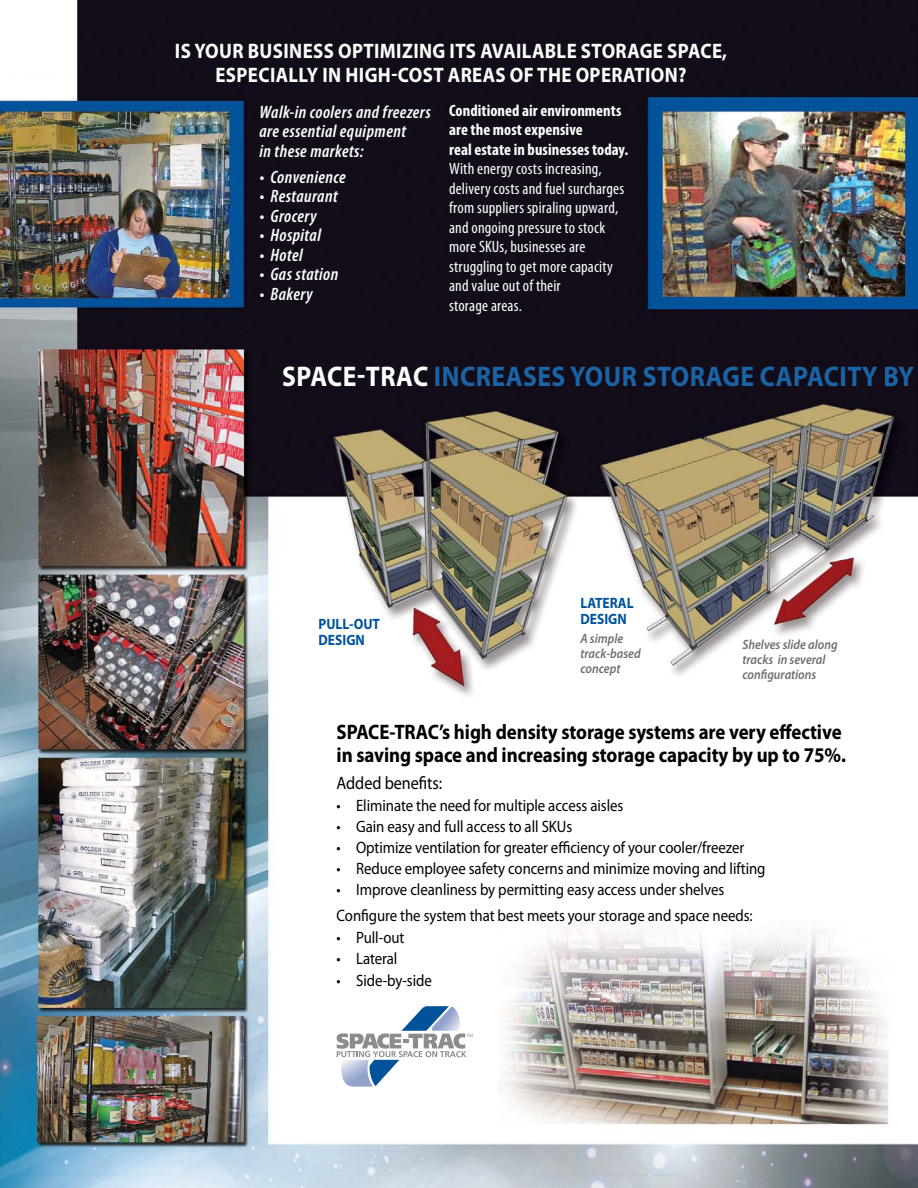
<style>
.page{position:relative;width:918px;height:1188px;background:#fff}
.page>*{position:absolute;margin:0;border:0;box-sizing:border-box;transform-origin:0 0}
.t1{font:700 28.5px "Myriad Pro";color:#1a64a5;scale:.9 1}
.t2{font:700 28.5px "Myriad Pro";letter-spacing:.02em;color:#fff;scale:.9 1}
.t3{font:700 21px/22.5px "Myriad Pro";letter-spacing:-.005em;color:#000;scale:.9 1}
.t4{font:700 21px "Myriad Pro";letter-spacing:.02em;color:#fff;scale:.9 1}
.t5{font:italic 600 condensed 18px/19.5px "Myriad Pro";letter-spacing:.025em;color:#fff}
.t6{font:18px "Myriad Pro";letter-spacing:-.005em;color:#000;scale:.9 1}
.t7{font:16.5px/25.5px "Myriad Pro";letter-spacing:-.005em;color:#000;scale:.9 1}
.t8{font:condensed 16.5px/19.5px "Myriad Pro";letter-spacing:.01em;color:#fff}
.t9{font:700 condensed 16.5px/19.5px "Myriad Pro";letter-spacing:.005em;color:#fff}
.t10{font:700 15px/16.5px "Myriad Pro";color:#00539b;scale:.9 1}
.t11{font:italic 600 13.5px/15px "Myriad Pro";color:#6d6e71;scale:.9 1}
.s1{color:#1a64a5}
</style>
<div class="page">
<img style="left:0;top:0;width:918px;height:1188px">
<svg style="left:337px;top:1006px;width:136px;height:81px"></svg>
<p class="t4" style="left:175px;top:39px;width:49px">IS YOUR</p>
<p class="t4" style="left:248px;top:39px;width:26px">BUSINESS</p>
<p class="t4" style="left:338px;top:39px;width:12px">OPTI</p>
<p class="t4" style="left:380px;top:39px;width:50px">MIZING</p>
<p class="t4" style="left:450px;top:39px;width:72px">ITS AVAILA</p>
<p class="t4" style="left:545px;top:39px;width:54px">BLE STORAGE</p>
<p class="t4" style="left:667px;top:39px;width:13px">SPACE</p>
<p class="t4" style="left:722px;top:39px;width:7px">,</p>
<p class="t4" style="left:216px;top:63px;width:13px">ESPECIALL</p>
<p class="t4" style="left:307px;top:63px;width:115px">Y IN HIGH-COST</p>
<p class="t4" style="left:448px;top:63px;width:14px">AREAS</p>
<p class="t4" style="left:510px;top:63px;width:87px">OF THE OPERATION</p>
<p class="t4" style="left:678px;top:63px;width:11px">?</p>
<p class="t5" style="left:260px;top:102px;width:173px">Walk-in coolers and freezers are essential equipment<br>in these markets:</p>
<p class="t5" style="left:260px;top:167px;width:88px">• Convenience</p>
<p class="t5" style="left:260px;top:187px;width:80px">• Restaurant</p>
<p class="t5" style="left:260px;top:206px;width:59px">• Grocery</p>
<p class="t5" style="left:260px;top:226px;width:63px">• Hospital</p>
<p class="t5" style="left:260px;top:245px;width:45px">• Hotel</p>
<p class="t5" style="left:260px;top:265px;width:80px">• Gas station</p>
<p class="t5" style="left:260px;top:284px;width:55px">• Bakery</p>
<p class="t9" style="left:449px;top:101px;width:181px">Conditioned air environments are the most expensive<br>real estate in businesses today.</p>
<p class="t8" style="left:449px;top:159px;width:177px">With energy costs increasing, delivery costs and fuel surcharges from suppliers spiraling upward, and ongoing pressure to stock more SKUs, businesses are struggling to get more capacity and value out of their<br>storage areas.</p>
<h1 class="t2" style="left:282px;top:360px;width:186px">SPACE-TRAC <span class="s1">INCREASES</span></h1>
<h1 class="t1" style="left:570px;top:360px;width:37px">YOUR</h1>
<h1 class="t1" style="left:643px;top:360px;width:19px">STORAGE</h1>
<h1 class="t1" style="left:760px;top:360px;width:17px">CAPACIT</h1>
<h1 class="t1" style="left:862px;top:360px;width:59px">Y BY</h1>
<p class="t10" style="left:319px;top:616px;width:70px">PULL-OUT<br>DESIGN</p>
<p class="t10" style="left:580px;top:595px;width:61px">LATERAL<br>DESIGN</p>
<p class="t11" style="left:580px;top:631px;width:68px">A simple track-based concept</p>
<p class="t11" style="left:742px;top:636px;width:107px">Shelves slide along tracks in several configurations</p>
<p class="t3" style="left:337px;top:721px;width:568px">SPACE-TRAC’S HIGH DENSITY STORAGE SYSTEMS ARE VERY EFFECTIVE<br>IN SAVING SPACE AND INCREASING STORAGE CAPACITY BY UP TO 75%.</p>
<p class="t6" style="left:337px;top:771px;width:119px">Added benefits:</p>
<p class="t7" style="left:337px;top:793px;width:320px">• Eliminate the need for multiple access aisles</p>
<p class="t7" style="left:337px;top:814px;width:263px">• Gain easy and full access to all SKUs</p>
<p class="t7" style="left:337px;top:835px;width:454px">• Optimize ventilation for greater efficiency of your cooler/freezer</p>
<p class="t7" style="left:337px;top:856px;width:478px">• Reduce employee safety concerns and minimize moving and lifting</p>
<p class="t7" style="left:337px;top:877px;width:464px">• Improve cleanliness by permitting easy access under shelves<br>Configure the system that best meets your storage and space needs:</p>
<p class="t7" style="left:337px;top:924px;width:77px">• Pull-out</p>
<p class="t7" style="left:337px;top:945px;width:69px">• Lateral</p>
<p class="t7" style="left:337px;top:967px;width:107px">• Side-by-side</p>
</div>
